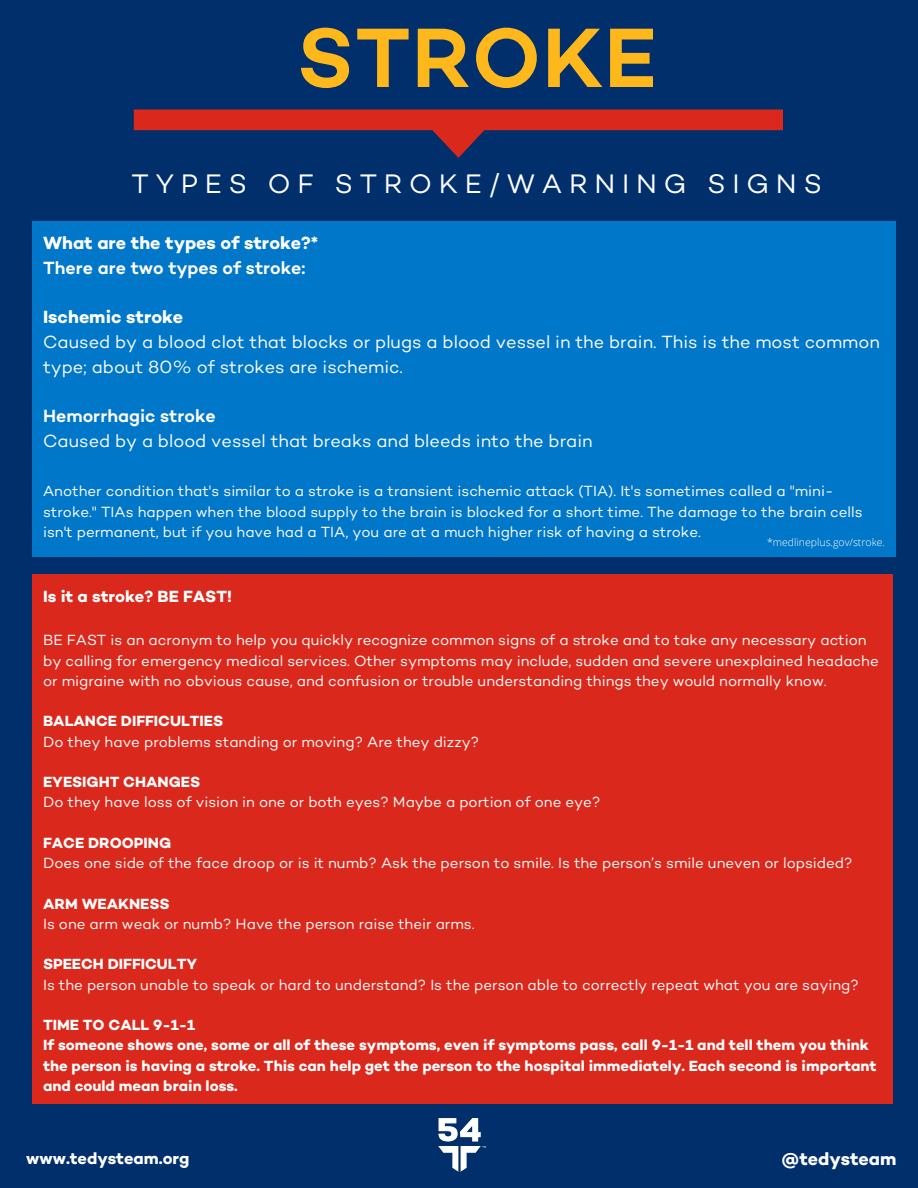
<style>
.page{position:relative;width:918px;height:1188px;background:#002f6c}
.page>*{position:absolute;margin:0;border:0;box-sizing:border-box;transform-origin:0 0}
.t1{font:600 85.8px "Campton";letter-spacing:.01em;color:#ffb81c}
.t2{font:27.3px "Campton";letter-spacing:.25em;color:#fff}
.t3{font:18px/24.8px "Campton";color:#fff}
.t4{font:700 18px "Campton";color:#fff}
.t5{font:600 18px "Campton";color:#fff}
.t6{font:700 16.5px "Campton";color:#fff}
.t7{font:15px/20.2px "Campton";color:#fff}
.t8{font:700 15px/20.2px "Campton";color:#fff}
.t9{font:300 10.5px "Open Sans";color:#fff}
</style>
<div class="page">
<svg style="left:134px;top:110px;width:649px;height:48px"></svg>
<div style="left:32px;top:221px;width:864px;height:335px;background:#0077c8"></div>
<div style="left:32px;top:574px;width:861px;height:530px;background:#da291c"></div>
<img style="left:438px;top:1118px;width:48px;height:54px">
<p class="t1" style="left:297px;top:21px;width:361px">STROKE</p>
<p class="t2" style="left:132px;top:171px;width:692px">TYPES OF STROKE/WARNING SIGNS</p>
<p class="t4" style="left:43px;top:235px;width:277px">What are the types of stroke?*</p>
<p class="t5" style="left:43px;top:260px;width:264px">There are two types of stroke:</p>
<p class="t4" style="left:43px;top:309px;width:142px">Ischemic stroke</p>
<p class="t3" style="left:43px;top:331px;width:838px">Caused by a blood clot that blocks or plugs a blood vessel in the brain. This is the most common type; about 80% of strokes are ischemic.</p>
<p class="t5" style="left:43px;top:408px;width:174px">Hemorrhagic stroke</p>
<p class="t3" style="left:43px;top:430px;width:551px">Caused by a blood vessel that breaks and bleeds into the brain</p>
<p class="t7" style="left:43px;top:483px;width:821px">Another condition that's similar to a stroke is a transient ischemic attack (TIA). It's sometimes called a "mini&shy;stroke." TIAs happen when the blood supply to the brain is blocked for a short time. The damage to the brain cells isn't permanent, but if you have had a TIA, you are at a much higher risk of having a stroke.</p>
<p class="t9" style="left:767px;top:534px;width:119px">*medlineplus.gov/stroke.</p>
<p class="t6" style="left:43px;top:589px;width:190px">Is it a stroke? BE FAST!</p>
<p class="t7" style="left:43px;top:632px;width:837px">BE FAST is an acronym to help you quickly recognize common signs of a stroke and to take any necessary action by calling for emergency medical services. Other symptoms may include, sudden and severe unexplained headache or migraine with no obvious cause, and confusion or trouble understanding things they would normally know.</p>
<p class="t8" style="left:43px;top:713px;width:182px">BALANCE DIFFICULTIES</p>
<p class="t7" style="left:43px;top:733px;width:438px">Do they have problems standing or moving? Are they dizzy?</p>
<p class="t8" style="left:43px;top:774px;width:159px">EYESIGHT CHANGES</p>
<p class="t7" style="left:43px;top:794px;width:559px">Do they have loss of vision in one or both eyes? Maybe a portion of one eye?</p>
<p class="t8" style="left:43px;top:834px;width:130px">FACE DROOPING</p>
<p class="t7" style="left:43px;top:855px;width:811px">Does one side of the face droop or is it numb? Ask the person to smile. Is the person’s smile uneven or lopsided?</p>
<p class="t8" style="left:43px;top:895px;width:128px">ARM WEAKNESS</p>
<p class="t7" style="left:43px;top:915px;width:433px">Is one arm weak or numb? Have the person raise their arms.</p>
<p class="t8" style="left:43px;top:956px;width:156px">SPEECH DIFFICULTY</p>
<p class="t7" style="left:43px;top:976px;width:817px">Is the person unable to speak or hard to understand? Is the person able to correctly repeat what you are saying?</p>
<p class="t8" style="left:43px;top:1017px;width:153px">TIME TO CALL 9-1-1</p>
<p class="t8" style="left:43px;top:1037px;width:835px">If someone shows one, some or all of these symptoms, even if symptoms pass, call 9-1-1 and tell them you think the person is having a stroke. This can help get the person to the hospital immediately. Each second is important and could mean brain loss.</p>
<p class="t6" style="left:26px;top:1151px;width:165px">www.tedysteam.org</p>
<p class="t4" style="left:782px;top:1151px;width:116px">@tedysteam</p>
</div>
